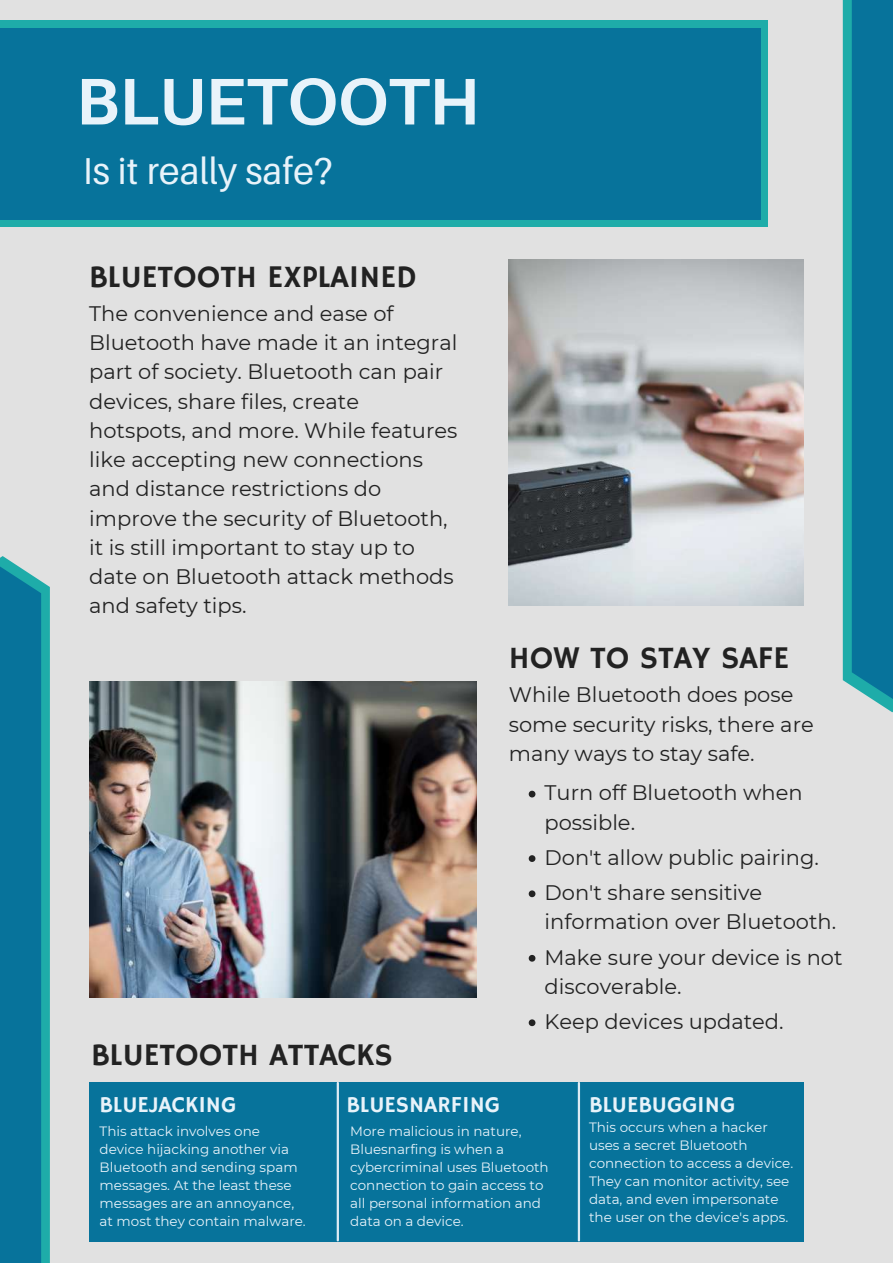
<style>
.page{position:relative;width:893px;height:1264px;background:#fff}
.page>*{position:absolute;margin:0;border:0;box-sizing:border-box;transform-origin:0 0}
.t1{font:700 66px "Aileron";color:#e8f3fa}
.t2{font:37.5px "Aileron";color:#e8f3fa}
.t3{font:31.5px "Hammersmith One";color:#222}
.t4{font:22.8px "Hammersmith One";color:#e8f3fa}
.t5{font:21px/29.2px "Montserrat";color:#222}
.t6{font:13.5px/18px "Montserrat";color:#e8f3fa}
</style>
<div class="page">
<div style="left:0;top:0;width:892px;height:1262px;background:#e1e1e1"></div>
<img style="left:509px;top:260px;width:294px;height:345px">
<img style="left:89px;top:681px;width:387px;height:316px">
<div style="left:0;top:41px;width:767px;height:186px;background:#1eaca9"></div>
<div style="left:0;top:20px;width:767px;height:187px;background:#1eaca9"></div>
<div style="left:0;top:28px;width:760px;height:191px;background:#07739b"></div>
<svg style="left:0;top:556px;width:50px;height:706px;background:#0f7e9e"></svg>
<svg style="left:842px;top:0;width:50px;height:712px;background:#1682a1"></svg>
<div style="left:89px;top:1081px;width:714px;height:160px;background:#07739b"></div>
<hr style="left:336px;top:1082px;width:3px;height:158px;background:#ddebf4">
<hr style="left:577px;top:1082px;width:3px;height:158px;background:#ddebf4">
<svg style="left:528px;top:790px;width:7px;height:7px"></svg>
<svg style="left:528px;top:855px;width:7px;height:7px"></svg>
<svg style="left:528px;top:890px;width:7px;height:7px"></svg>
<svg style="left:528px;top:955px;width:7px;height:6px"></svg>
<svg style="left:528px;top:1019px;width:7px;height:7px"></svg>
<h1 class="t1" style="left:76px;top:60px;width:404px">BLUETOOTH</h1>
<h2 class="t2" style="left:83px;top:148px;width:251px">Is it really safe?</h2>
<h3 class="t3" style="left:89px;top:259px;width:329px">BLUETOOTH EXPLAINED</h3>
<p class="t5" style="left:89px;top:299px;width:369px">The convenience and ease of<br>Bluetooth have made it an integral part of society. Bluetooth can pair devices, share files, create hotspots, and more. While features like accepting new connections and distance restrictions do improve the security of Bluetooth, it is still important to stay up to date on Bluetooth attack methods and safety tips.</p>
<h3 class="t3" style="left:91px;top:1036px;width:303px">BLUETOOTH ATTACKS</h3>
<h3 class="t3" style="left:509px;top:639px;width:282px">HOW TO STAY SAFE</h3>
<p class="t5" style="left:509px;top:680px;width:306px">While Bluetooth does pose some security risks, there are many ways to stay safe.</p>
<p class="t5" style="left:544px;top:778px;width:259px">Turn off Bluetooth when possible.</p>
<p class="t5" style="left:544px;top:839px;width:276px;line-height:35.2px">Don't allow public pairing.<br>Don't share sensitive</p>
<p class="t5" style="left:544px;top:904px;width:299px;line-height:35.2px">information over Bluetooth.<br>Make sure your device is not</p>
<p class="t5" style="left:544px;top:968px;width:240px;line-height:35.2px">discoverable.<br>Keep devices updated.</p>
<p class="t4" style="left:100px;top:1091px;width:138px">BLUEJACKING</p>
<p class="t4" style="left:589px;top:1091px;width:147px">BLUEBUGGING</p>
<p class="t4" style="left:346px;top:1091px;width:155px">BLUESNARFING</p>
<p class="t6" style="left:350px;top:1121px;width:200px">More malicious in nature,<br>Bluesnarfing is when a cybercriminal uses Bluetooth connection to gain access to all personal information and data on a device.</p>
<p class="t6" style="left:100px;top:1121px;width:207px">This attack involves one device hijacking another via<br>Bluetooth and sending spam messages. At the least these messages are an annoyance, at most they contain malware.</p>
<p class="t6" style="left:589px;top:1118px;width:206px">This occurs when a hacker uses a secret Bluetooth connection to access a device.<br>They can monitor activity, see data, and even impersonate the user on the device's apps.</p>
</div>
